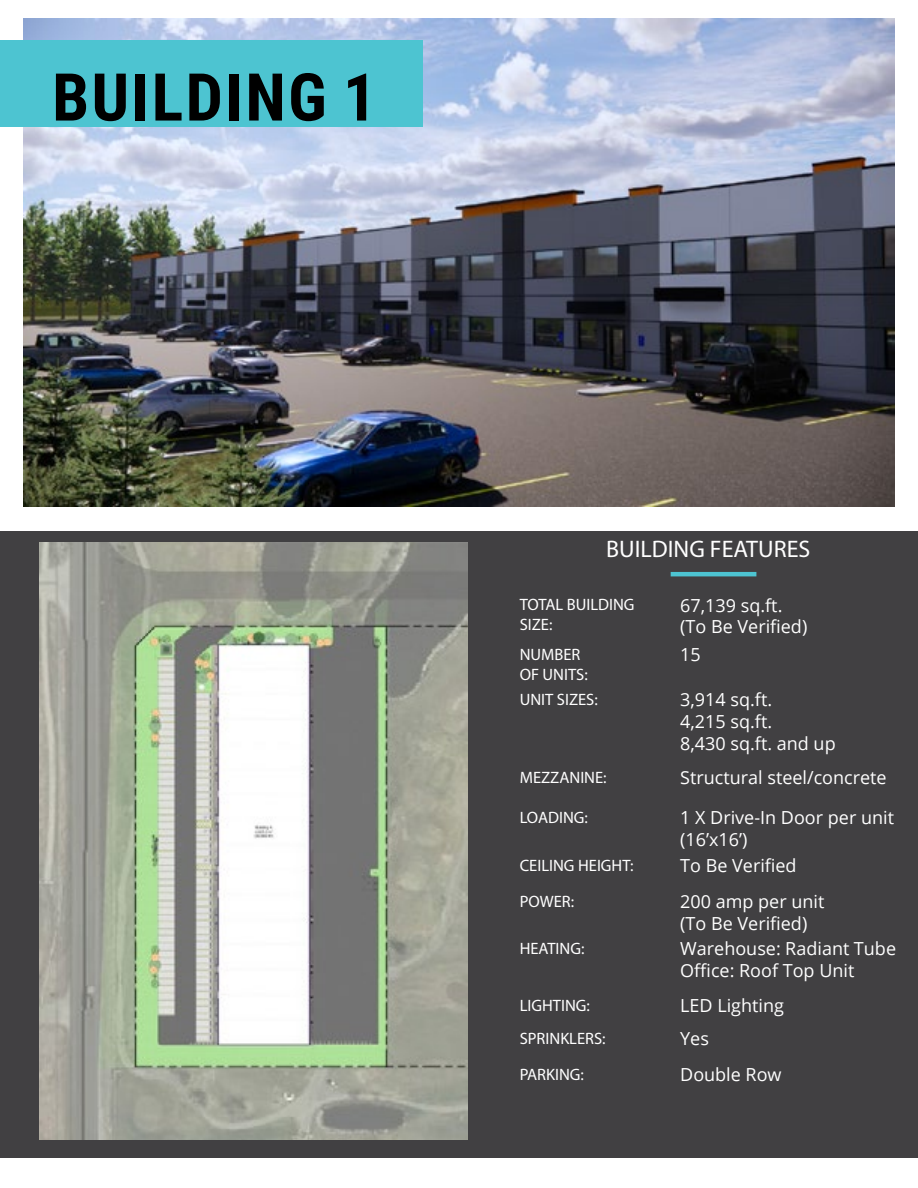
<style>
.page{position:relative;width:918px;height:1188px;background:#fff}
.page>*{position:absolute;margin:0;border:0;box-sizing:border-box;transform-origin:0 0}
.t1{font:700 66px "Roboto Condensed";letter-spacing:.035em;color:#000}
.t2{font:24px "Myriad Pro";color:#fff}
.t3{font:18px/21.6px "Open Sans";color:#fff}
.t4{font:16.5px/19.8px "Myriad Pro";color:#fff}
</style>
<div class="page">
<img style="left:23px;top:18px;width:872px;height:488px">
<div style="left:0;top:531px;width:918px;height:627px;background:#414042"></div>
<hr style="left:671px;top:572px;width:85px;height:4px;background:#4dc4d1">
<div style="left:0;top:40px;width:423px;height:87px;background:#4dc4d1"></div>
<img style="left:40px;top:543px;width:427px;height:596px">
<h1 class="t1" style="left:52px;top:51px;width:326px">BUILDING 1</h1>
<h2 class="t2" style="left:606px;top:534px;width:206px">BUILDING FEATURES</h2>
<p class="t4" style="left:520px;top:595px;width:116px">TOTAL BUILDING<br>SIZE:</p>
<p class="t3" style="left:680px;top:594px;width:129px">67,139 sq.ft. (To Be Verified)</p>
<p class="t4" style="left:520px;top:644px;width:70px">NUMBER<br>OF UNITS:</p>
<p class="t3" style="left:680px;top:643px;width:22px">15</p>
<p class="t4" style="left:520px;top:690px;width:80px">UNIT SIZES:</p>
<p class="t3" style="left:680px;top:689px;width:157px">3,914 sq.ft.<br>4,215 sq.ft.<br>8,430 sq.ft. and up</p>
<p class="t4" style="left:520px;top:767px;width:88px">MEZZANINE:</p>
<p class="t3" style="left:680px;top:766px;width:208px">Structural steel/concrete</p>
<p class="t4" style="left:520px;top:808px;width:70px">LOADING:</p>
<p class="t3" style="left:680px;top:807px;width:215px">1 X Drive-In Door per unit (16’x16’)</p>
<p class="t4" style="left:520px;top:855px;width:115px">CEILING HEIGHT:</p>
<p class="t3" style="left:680px;top:854px;width:118px">To Be Verified</p>
<p class="t4" style="left:520px;top:891px;width:56px">POWER:</p>
<p class="t3" style="left:680px;top:890px;width:146px">200 amp per unit (To Be Verified)</p>
<p class="t4" style="left:520px;top:938px;width:66px">HEATING:</p>
<p class="t3" style="left:680px;top:938px;width:217px">Warehouse: Radiant Tube<br>Office: Roof Top Unit</p>
<p class="t4" style="left:520px;top:995px;width:72px">LIGHTING:</p>
<p class="t3" style="left:680px;top:994px;width:105px">LED Lighting</p>
<p class="t4" style="left:520px;top:1028px;width:87px">SPRINKLERS:</p>
<p class="t3" style="left:680px;top:1028px;width:30px">Yes</p>
<p class="t4" style="left:520px;top:1064px;width:66px">PARKING:</p>
<p class="t3" style="left:680px;top:1064px;width:103px">Double Row</p>
</div>
